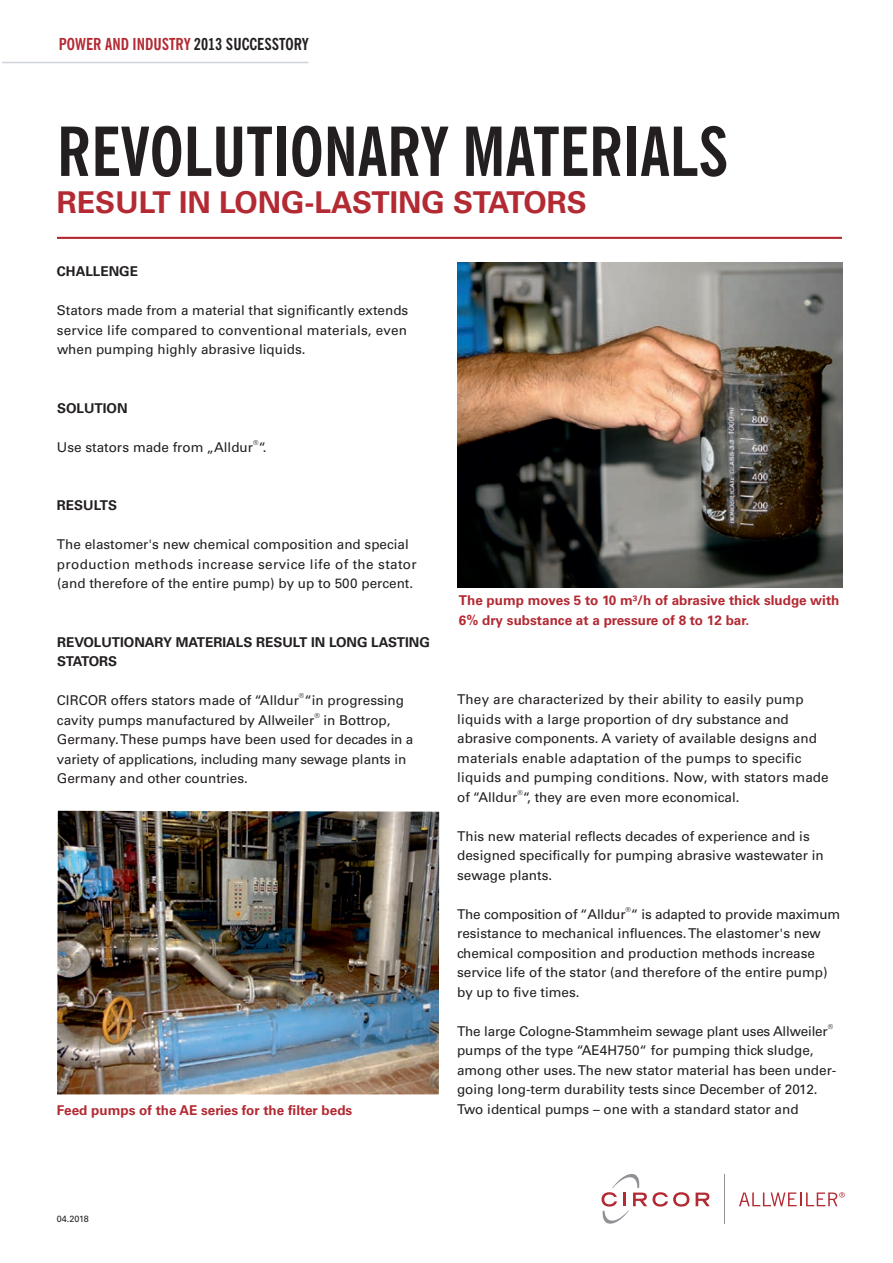
<style>
.page{position:relative;width:893px;height:1263px;background:#fff}
.page>*{position:absolute;margin:0;border:0;box-sizing:border-box;transform-origin:0 0}
.t1{font:700 condensed 67.5px "News Gothic BT";color:#231f20}
.t2{font:700 30px "Univers LT";color:#b32a33}
.t3{font:700 condensed 16.5px "News Gothic BT";color:#b32a33}
.t4{font:13.5px/19.5px "Univers LT";color:#231f20}
.t5{font:700 13.5px/19.5px "Univers LT";color:#b32a33}
.t6{font:700 13.5px/19.5px "Univers LT";color:#231f20}
.t7{font:9px "Univers LT";letter-spacing:-.005em;color:#231f20}
.t8{font:6.75px "Univers LT";color:#231f20}
.s1{color:#231f20}
</style>
<div class="page">
<hr style="left:57px;top:237px;width:785px;height:2px;background:#b32a33">
<hr style="left:2px;top:62px;width:307px;height:1px;background:#d0d4d8">
<img style="left:57px;top:811px;width:382px;height:283px">
<img style="left:457px;top:263px;width:385px;height:324px">
<svg style="left:601px;top:1174px;width:46px;height:50px"></svg>
<svg style="left:653px;top:1192px;width:36px;height:14px"></svg>
<svg style="left:696px;top:1192px;width:14px;height:14px"></svg>
<hr style="left:725px;top:1174px;width:1px;height:50px;background:#8f9194">
<svg style="left:739px;top:1192px;width:106px;height:14px"></svg>
<p class="t3" style="left:59px;top:34px;width:251px">POWER AND INDUSTRY <span class="s1">2013 SUCCESSTORY</span></p>
<h1 class="t1" style="left:57px;top:110px;width:673px">REVOLUTIONARY MATERIALS</h1>
<h2 class="t2" style="left:57px;top:185px;width:531px">RESULT IN LONG-LASTING STATORS</h2>
<p class="t6" style="left:57px;top:262px;width:83px">CHALLENGE</p>
<p class="t4" style="left:57px;top:301px;width:353px;text-align:justify">Stators made from a material that significantly extends service life compared to conventional materials, even when pumping highly abrasive liquids.</p>
<p class="t6" style="left:57px;top:398px;width:72px">SOLUTION</p>
<p class="t8" style="left:253px;top:438px;width:7px">®</p>
<p class="t4" style="left:57px;top:437px;width:211px">Use stators made from „Alldur “.</p>
<p class="t6" style="left:57px;top:496px;width:62px">RESULTS</p>
<p class="t4" style="left:57px;top:535px;width:361px">The elastomer's new chemical composition and special production methods increase service life of the stator (and therefore of the entire pump) by up to 500 percent.</p>
<p class="t6" style="left:57px;top:632px;width:374px">REVOLUTIONARY MATERIALS RESULT IN LONG LASTING<br>STATORS</p>
<p class="t8" style="left:299px;top:692px;width:7px">®</p>
<p class="t4" style="left:57px;top:691px;width:349px">CIRCOR offers stators made of “Alldur “in progressing</p>
<p class="t8" style="left:314px;top:711px;width:7px">®</p>
<p class="t4" style="left:57px;top:710px;width:358px">cavity pumps manufactured by Allweiler in Bottrop, Germany. These pumps have been used for decades in a variety of applications, including many sewage plants in Germany and other countries.</p>
<p class="t5" style="left:459px;top:591px;width:382px">The pump moves 5 to 10 m³/h of abrasive thick sludge with<br>6% dry substance at a pressure of 8 to 12 bar.</p>
<p class="t4" style="left:457px;top:690px;width:373px">They are characterized by their ability to easily pump liquids with a large proportion of dry substance and abrasive components. A variety of available designs and materials enable adaptation of the pumps to specific liquids and pumping conditions. Now, with stators made</p>
<p class="t8" style="left:517px;top:788px;width:7px">®</p>
<p class="t4" style="left:457px;top:787px;width:284px">of “Alldur “, they are even more economical.</p>
<p class="t4" style="left:457px;top:826px;width:368px">This new material reflects decades of experience and is designed specifically for pumping abrasive wastewater in sewage plants.</p>
<p class="t8" style="left:625px;top:905px;width:7px">®</p>
<p class="t4" style="left:457px;top:904px;width:385px">The composition of “Alldur “ is adapted to provide maximum resistance to mechanical influences. The elastomer's new chemical composition and production methods increase service life of the stator (and therefore of the entire pump) by up to five times.</p>
<p class="t8" style="left:828px;top:1022px;width:7px">®</p>
<p class="t4" style="left:457px;top:1021px;width:381px">The large Cologne-Stammheim sewage plant uses Allweiler pumps of the type “AE4H750“ for pumping thick sludge, among other uses. The new stator material has been under&shy;going long-term durability tests since December of 2012.</p>
<p class="t5" style="left:57px;top:1100px;width:297px">Feed pumps of the AE series for the filter beds</p>
<p class="t4" style="left:457px;top:1099px;width:343px">Two identical pumps – one with a standard stator and</p>
<p class="t7" style="left:57px;top:1213px;width:33px">04.2018</p>
</div>
